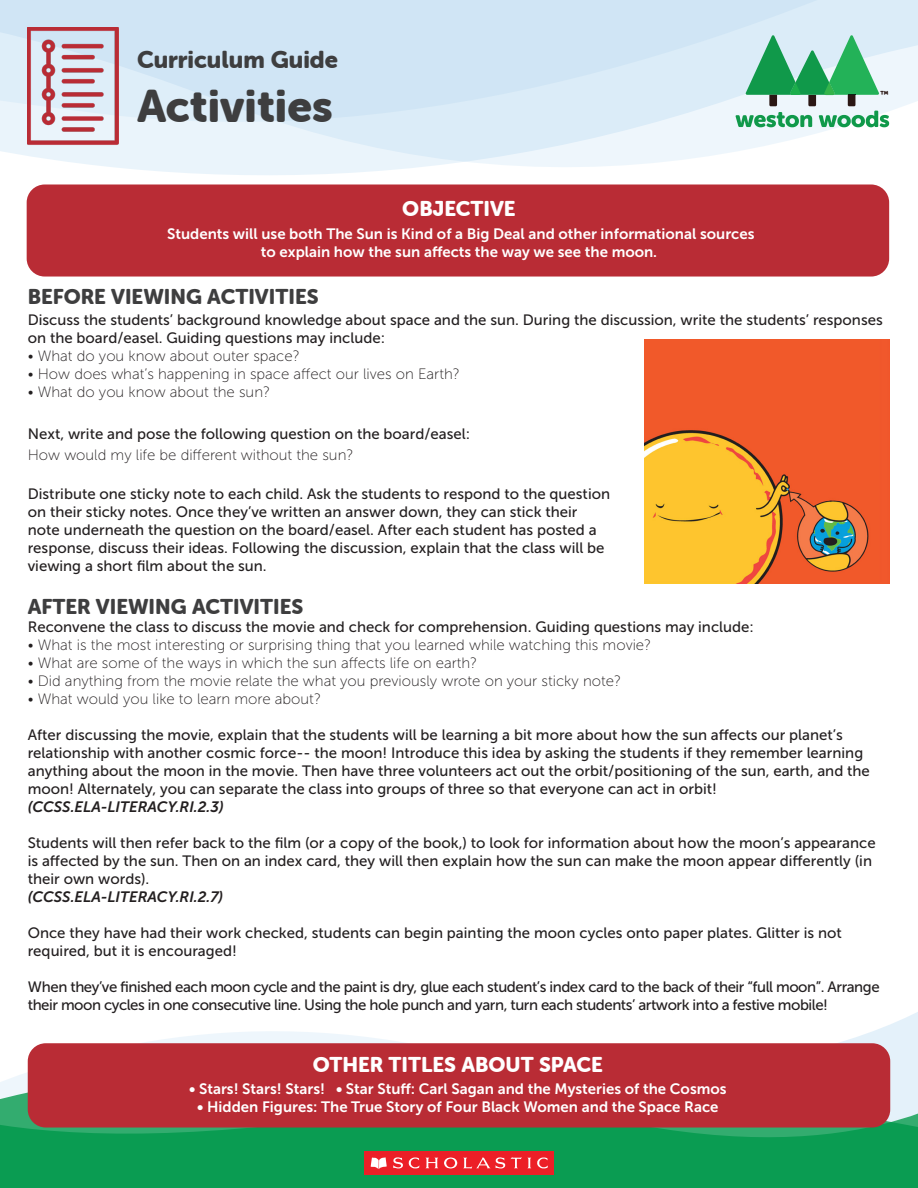
<style>
.page{position:relative;width:918px;height:1188px;background:#fff}
.page>*{position:absolute;margin:0;border:0;box-sizing:border-box;transform-origin:0 0}
.t1{font:45px "Museo Sans Rounded 900";color:#3e3e3f}
.t2{font:24px "Museo Sans Rounded 900";color:#3e3e3f}
.t3{font:21px "Museo Sans Rounded 900";color:#3e3e3f}
.t4{font:21px "Museo Sans Rounded 900";color:#fff}
.t5{font:15px/18px "Museo Sans 500";color:#231f20}
.t6{font:15px "Museo Sans 100";color:#231f20}
.t7{font:15px "Museo Sans 700";color:#fff}
.t8{font:15px/18px "Museo Sans 500";letter-spacing:-.03em;color:#231f20}
.t9{font:italic 15px "Museo Sans 700";color:#231f20}
.t10{font:8.55px "Museo Sans Rounded 900";color:#2b1714}
</style>
<div class="page">
<svg style="left:27px;top:1026px;width:891px;height:34px"></svg>
<svg style="left:0;top:1096px;width:918px;height:92px;background:#0f9d55"></svg>
<div style="left:364px;top:1151px;width:190px;height:23px;background:#ec1f27"></div>
<svg style="left:371px;top:1157px;width:16px;height:12px"></svg>
<svg style="left:393px;top:1157px;width:45px;height:12px"></svg>
<svg style="left:511px;top:1157px;width:20px;height:11px"></svg>
<svg style="left:537px;top:1157px;width:11px;height:12px"></svg>
<svg style="left:444px;top:1158px;width:13px;height:10px"></svg>
<svg style="left:463px;top:1157px;width:42px;height:12px"></svg>
<svg style="left:0;top:122px;width:890px;height:53px;fill:#eaf4fb"></svg>
<svg style="left:0;top:0;width:918px;height:122px;background:#d4e7f6"></svg>
<div style="left:28px;top:1043px;width:862px;height:85px;background:#b92c35;border-radius:18px"></div>
<img style="left:27px;top:27px;width:92px;height:118px">
<div style="left:27px;top:184px;width:862px;height:93px;background:#b92c35;border-radius:18px"></div>
<img style="left:645px;top:339px;width:244px;height:244px">
<svg style="left:736px;top:35px;width:153px;height:92px;background:#8fcdb1"></svg>
<p class="t2" style="left:137px;top:46px;width:202px">Curriculum Guide</p>
<p class="t1" style="left:137px;top:81px;width:197px">Activities</p>
<p class="t4" style="left:402px;top:197px;width:115px">OBJECTIVE</p>
<p class="t7" style="left:167px;top:225px;width:589px">Students will use both The Sun is Kind of a Big Deal and other informational sources</p>
<p class="t7" style="left:261px;top:243px;width:398px">to explain how the sun affects the way we see the moon.</p>
<p class="t10" style="left:880px;top:89px;width:10px">™</p>
<p class="t3" style="left:28px;top:284px;width:292px">BEFORE VIEWING ACTIVITIES</p>
<p class="t5" style="left:28px;top:310px;width:857px">Discuss the students’ background knowledge about space and the sun. During the discussion, write the students’ responses on the board/easel. Guiding questions may include:</p>
<p class="t6" style="left:28px;top:347px;width:274px">• What do you know about outer space?</p>
<p class="t6" style="left:28px;top:365px;width:434px">• How does what’s happening in space affect our lives on Earth?</p>
<p class="t6" style="left:28px;top:383px;width:244px">• What do you know about the sun?</p>
<p class="t5" style="left:28px;top:424px;width:444px">Next, write and pose the following question on the board/easel:</p>
<p class="t6" style="left:28px;top:446px;width:327px">How would my life be different without the sun?</p>
<p class="t5" style="left:28px;top:484px;width:584px">Distribute one sticky note to each child. Ask the students to respond to the question on their sticky notes. Once they’ve written an answer down, they can stick their note underneath the question on the board/easel. After each student has posted a response, discuss their ideas. Following the discussion, explain that the class will be viewing a short film about the sun.</p>
<p class="t3" style="left:28px;top:595px;width:277px">AFTER VIEWING ACTIVITIES</p>
<p class="t5" style="left:28px;top:618px;width:728px">Reconvene the class to discuss the movie and check for comprehension. Guiding questions may include:</p>
<p class="t6" style="left:28px;top:637px;width:625px">• What is the most interesting or surprising thing that you learned while watching this movie?</p>
<p class="t6" style="left:28px;top:655px;width:451px">• What are some of the ways in which the sun affects life on earth?</p>
<p class="t6" style="left:28px;top:673px;width:595px">• Did anything from the movie relate the what you previously wrote on your sticky note?</p>
<p class="t6" style="left:28px;top:691px;width:295px">• What would you like to learn more about?</p>
<p class="t5" style="left:28px;top:726px;width:844px">After discussing the movie, explain that the students will be learning a bit more about how the sun affects our planet’s relationship with another cosmic force-- the moon! Introduce this idea by asking the students if they remember learning anything about the moon in the movie. Then have three volunteers act out the orbit/positioning of the sun, earth, and the moon! Alternately, you can separate the class into groups of three so that everyone can act in orbit!</p>
<p class="t9" style="left:28px;top:798px;width:198px">(CCSS.ELA-LITERACY.RI.2.3)</p>
<p class="t5" style="left:28px;top:834px;width:849px">Students will then refer back to the film (or a copy of the book,) to look for information about how the moon’s appearance is affected by the sun. Then on an index card, they will then explain how the sun can make the moon appear differently (in their own words).</p>
<p class="t9" style="left:28px;top:888px;width:197px">(CCSS.ELA-LITERACY.RI.2.7)</p>
<p class="t5" style="left:28px;top:924px;width:816px">Once they have had their work checked, students can begin painting the moon cycles onto paper plates. Glitter is not required, but it is encouraged!</p>
<p class="t8" style="left:28px;top:978px;width:853px">When they’ve finished each moon cycle and the paint is dry, glue each student’s index card to the back of their “full moon”. Arrange their moon cycles in one consecutive line. Using the hole punch and yarn, turn each students’ artwork into a festive mobile!</p>
<p class="t4" style="left:313px;top:1052px;width:292px">OTHER TITLES ABOUT SPACE</p>
<p class="t7" style="left:189px;top:1081px;width:539px">• Stars! Stars! Stars! • Star Stuff: Carl Sagan and the Mysteries of the Cosmos</p>
<p class="t7" style="left:197px;top:1099px;width:523px">• Hidden Figures: The True Story of Four Black Women and the Space Race</p>
</div>
